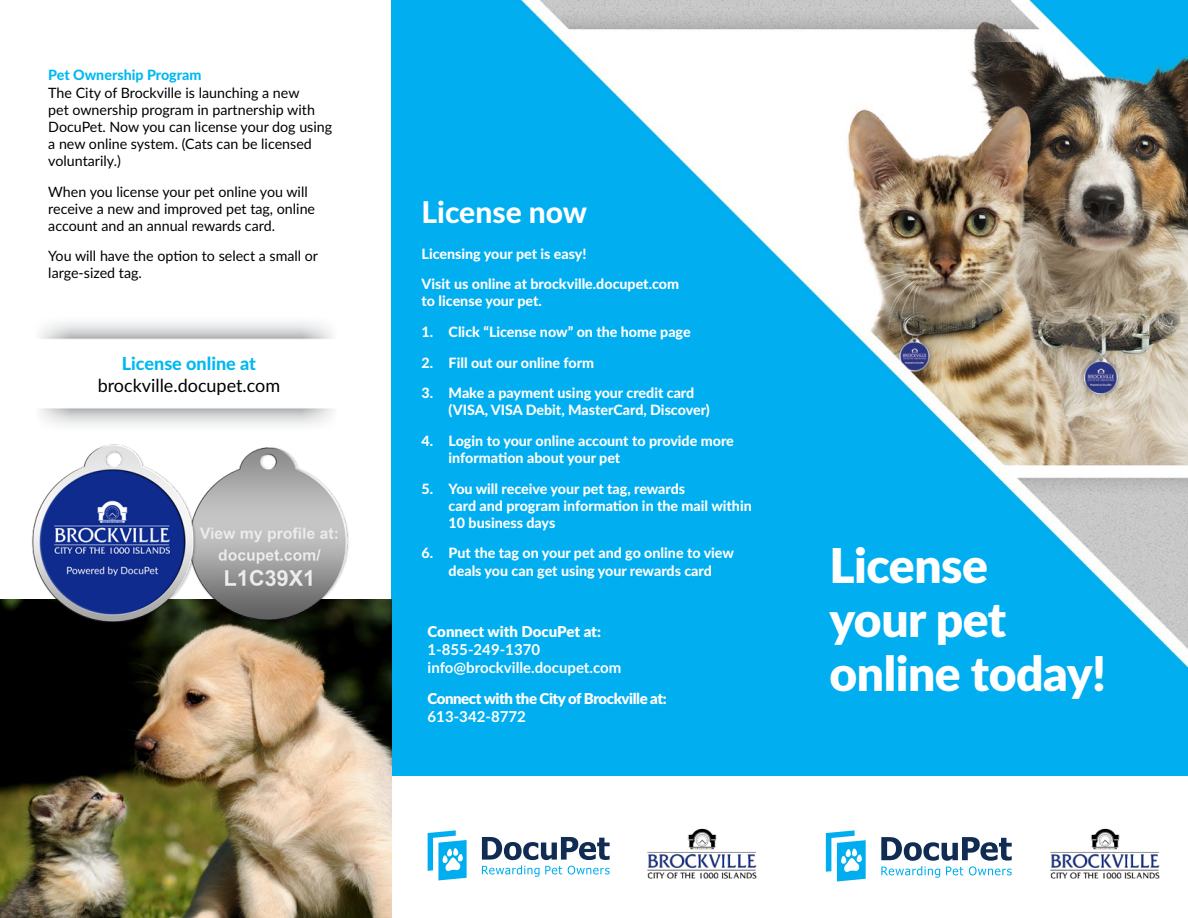
<style>
.page{position:relative;width:1188px;height:918px;background:#fff}
.page>*{position:absolute;margin:0;border:0;box-sizing:border-box;transform-origin:0 0}
.t1{font:900 48px/54px "Lato";letter-spacing:-.01em;color:#fff}
.t2{font:800 42px/50.4px "Lato";color:#fff}
.t3{font:800 30px "Lato";color:#fff}
.t4{font:18px "Lato";color:#000}
.t5{font:800 18px "Lato";color:#00b9f1}
.t6{font:700 15px/18px "Lato";color:#fff}
.t7{font:900 15px "Lato";letter-spacing:-.03em;color:#fff}
.t8{font:900 15px "Lato";color:#fff}
.t9{font:800 14.25px/17.1px "Lato";color:#fff}
.t10{font:14.25px/17.1px "Lato";color:#000}
.t11{font:800 14.25px "Lato";color:#00b9f1}
</style>
<div class="page">
<img style="left:392px;top:0;width:796px;height:775px">
<svg style="left:881px;top:837px;width:131px;height:41px"></svg>
<svg style="left:826px;top:830px;width:40px;height:52px"></svg>
<svg style="left:482px;top:837px;width:128px;height:40px"></svg>
<svg style="left:428px;top:830px;width:39px;height:50px"></svg>
<img style="left:0;top:600px;width:392px;height:318px">
<img style="left:196px;top:447px;width:153px;height:175px">
<img style="left:29px;top:444px;width:167px;height:180px">
<img style="left:647px;top:828px;width:110px;height:51px">
<img style="left:1050px;top:828px;width:110px;height:51px">
<p class="t11" style="left:48px;top:65px;width:155px">Pet Ownership Program</p>
<p class="t10" style="left:48px;top:83px;width:285px">The City of Brockville is launching a new<br>pet ownership program in partnership with DocuPet. Now you can license your dog using a new online system. (Cats can be licensed voluntarily.)</p>
<p class="t10" style="left:48px;top:182px;width:268px">When you license your pet online you will receive a new and improved pet tag, online account and an annual rewards card.</p>
<p class="t10" style="left:48px;top:247px;width:271px">You will have the option to select a small or large-sized tag.</p>
<p class="t5" style="left:122px;top:350px;width:136px">License online at</p>
<p class="t4" style="left:98px;top:372px;width:184px">brockville.docupet.com</p>
<h3 class="t3" style="left:422px;top:190px;width:167px">License now</h3>
<p class="t9" style="left:422px;top:238px;width:259px;line-height:30.6px">Licensing your pet is easy!<br>Visit us online at brockville.docupet.com</p>
<p class="t9" style="left:422px;top:292px;width:122px">to license your pet.</p>
<p class="t9" style="left:422px;top:323px;width:271px">1. Click “License now” on the home page</p>
<p class="t9" style="left:422px;top:353px;width:174px">2. Fill out our online form</p>
<p class="t9" style="left:449px;top:384px;width:263px;text-indent:-27px">3. Make a payment using your credit card (VISA, VISA Debit, MasterCard, Discover)</p>
<p class="t9" style="left:449px;top:432px;width:287px;text-indent:-27px">4. Login to your online account to provide more information about your pet</p>
<p class="t9" style="left:449px;top:479px;width:305px;text-indent:-27px">5. You will receive your pet tag, rewards<br>card and program information in the mail within<br>10 business days</p>
<p class="t9" style="left:422px;top:544px;width:314px;text-align:center">6. Put the tag on your pet and go online to view deals you can get using your rewards card</p>
<p class="t8" style="left:428px;top:620px;width:175px">Connect with DocuPet at:</p>
<p class="t6" style="left:428px;top:639px;width:195px">1-855-249-1370 info@brockville.docupet.com</p>
<p class="t7" style="left:428px;top:687px;width:241px">Connect with the City of Brockville at:</p>
<p class="t6" style="left:428px;top:707px;width:100px">613-342-8772</p>
<h1 class="t1" style="left:829px;top:536px;width:278px">License<br>your pet online today!</h1>
<h2 class="t2" style="left:829px;top:558px;width:301px">Rewarding<br>Responsible Pet<br>Ownership</h2>
</div>
